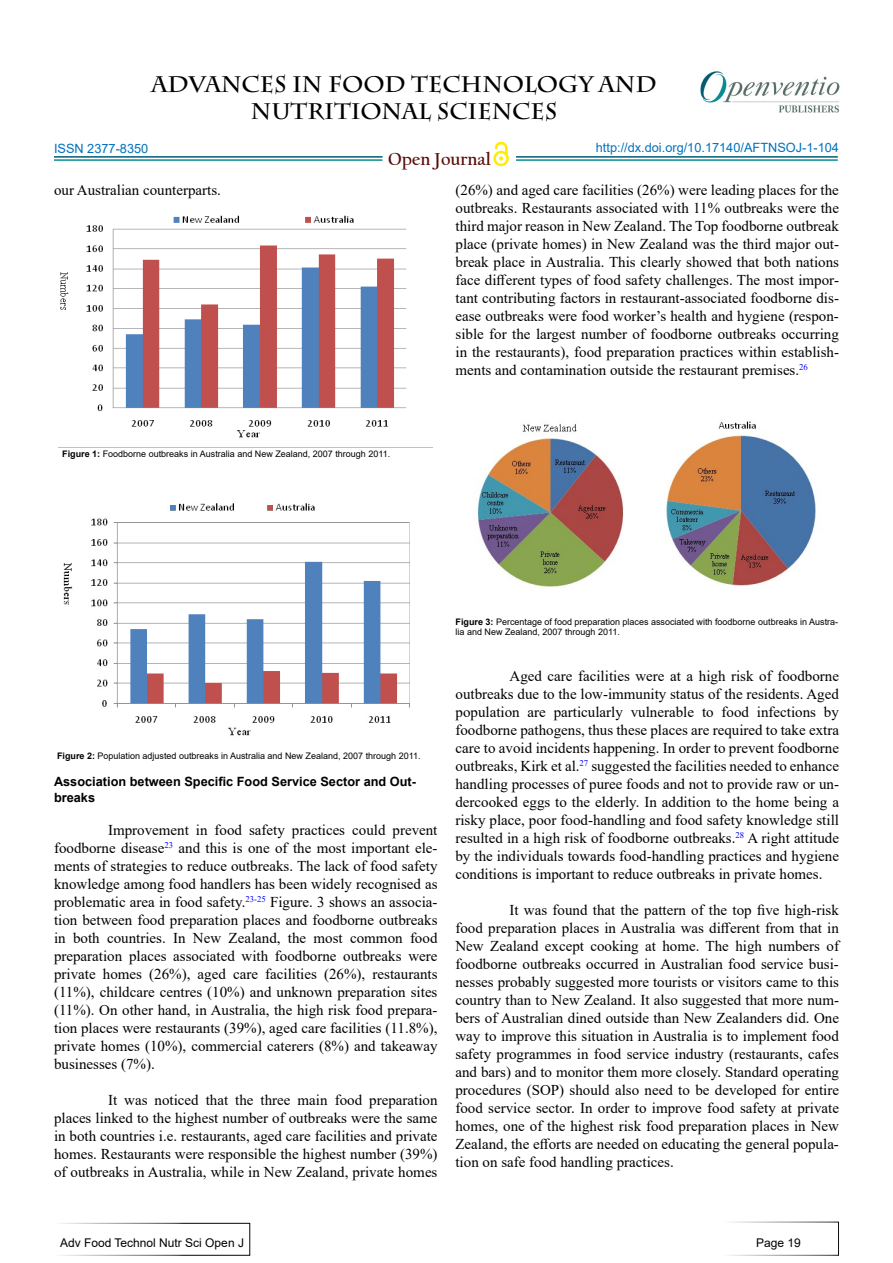
<style>
.page{position:relative;width:893px;height:1263px;background:#fff}
.page>*{position:absolute;margin:0;border:0;box-sizing:border-box;transform-origin:0 0}
.t1{font:700 22.5px/27px "Charlemagne Std";color:#000;text-align:center}
.t2{font:700 18.15px "Californian FB";color:#580b05}
.t3{font:15px/18px "Times New Roman";color:#000101;text-align:justify}
.t4{font:700 12.75px/15.3px "Arial";color:#000101}
.t5{font:12.75px "Arial";color:#0072bc}
.t6{font:12.75px "Arial";color:#0071bc}
.t7{font:12px "Arial";color:#000}
.t8{font:9px/10.8px "Arial";color:#000}
.s1{font-weight:700}
</style>
<div class="page">
<hr style="left:54px;top:156px;width:328px;height:2px;background:#015d75">
<hr style="left:54px;top:159px;width:328px;height:2px;background:#0a8b93">
<hr style="left:516px;top:156px;width:322px;height:2px;background:#015d75">
<hr style="left:516px;top:159px;width:322px;height:2px;background:#0a8b93">
<svg style="left:493px;top:151px;width:16px;height:15px"></svg>
<div style="left:496px;top:153px;width:10px;height:11px;background:#fff;border-radius:50%"></div>
<svg style="left:495px;top:141px;width:13px;height:20px"></svg>
<div style="left:54px;top:1223px;width:196px;height:33px;border:1px solid #fff"></div>
<div style="left:723px;top:1222px;width:116px;height:34px;border:1px solid #fff"></div>
<img style="left:700px;top:71px;width:140px;height:42px">
<img style="left:60px;top:215px;width:347px;height:223px">
<img style="left:63px;top:503px;width:347px;height:233px">
<img style="left:477px;top:424px;width:147px;height:163px">
<img style="left:666px;top:421px;width:150px;height:165px">
<h1 class="t1" style="left:152px;top:71px;width:506px">ADVANCES IN FOOD TECHNOLOGY AND<br>NUTRITIONAL SCIENCES</h1>
<p class="t2" style="left:388px;top:148px;width:104px">Open Journal</p>
<p class="t5" style="left:596px;top:139px;width:245px">http://dx.doi.org/10.17140/AFTNSOJ-1-104</p>
<p class="t6" style="left:54px;top:139px;width:96px">ISSN 2377-8350</p>
<p class="t3" style="left:54px;top:180px;width:169px">our Australian counterparts.</p>
<p class="t3" style="left:455px;top:180px;width:385px">(26%) and aged care facilities (26%) were leading places for the outbreaks. Restaurants associated with 11% outbreaks were the third major reason in New Zealand. The Top foodborne outbreak place (private homes) in New Zealand was the third major out&shy;break place in Australia. This clearly showed that both nations face different types of food safety challenges. The most impor&shy;tant contributing factors in restaurant-associated foodborne dis&shy;ease outbreaks were food worker’s health and hygiene (respon&shy;sible for the largest number of foodborne outbreaks occurring in the restaurants), food preparation practices within establish&shy;ments and contamination outside the restaurant premises.<sup>26</sup></p>
<p class="t8" style="left:62px;top:449px;width:330px"><span class="s1">Figure 1:</span> Foodborne outbreaks in Australia and New Zealand, 2007 through 2011.</p>
<p class="t8" style="left:57px;top:750px;width:365px"><span class="s1">Figure 2:</span> Population adjusted outbreaks in Australia and New Zealand, 2007 through 2011.</p>
<p class="t4" style="left:54px;top:774px;width:364px">Association between Specific Food Service Sector and Out&shy;breaks</p>
<p class="t3" style="left:54px;top:820px;width:385px;text-indent:54px">Improvement in food safety practices could prevent foodborne disease<sup>23</sup> and this is one of the most important ele&shy;ments of strategies to reduce outbreaks. The lack of food safety knowledge among food handlers has been widely recognised as problematic area in food safety.<sup>23-25</sup> Figure. 3 shows an associa&shy;tion between food preparation places and foodborne outbreaks in both countries. In New Zealand, the most common food preparation places associated with foodborne outbreaks were private homes (26%), aged care facilities (26%), restaurants (11%), childcare centres (10%) and unknown preparation sites (11%). On other hand, in Australia, the high risk food prepara&shy;tion places were restaurants (39%), aged care facilities (11.8%), private homes (10%), commercial caterers (8%) and takeaway businesses (7%).</p>
<p class="t3" style="left:54px;top:1090px;width:385px;text-indent:54px">It was noticed that the three main food preparation places linked to the highest number of outbreaks were the same in both countries i.e. restaurants, aged care facilities and private homes. Restaurants were responsible the highest number (39%) of outbreaks in Australia, while in New Zealand, private homes</p>
<p class="t8" style="left:455px;top:616px;width:384px"><span class="s1">Figure 3:</span> Percentage of food preparation places associated with foodborne outbreaks in Austra&shy;lia and New Zealand, 2007 through 2011.</p>
<p class="t3" style="left:455px;top:666px;width:385px;text-indent:54px">Aged care facilities were at a high risk of foodborne outbreaks due to the low-immunity status of the residents. Aged population are particularly vulnerable to food infections by foodborne pathogens, thus these places are required to take extra care to avoid incidents happening. In order to prevent foodborne outbreaks, Kirk et al.<sup>27</sup> suggested the facilities needed to enhance handling processes of puree foods and not to provide raw or un&shy;dercooked eggs to the elderly. In addition to the home being a risky place, poor food-handling and food safety knowledge still resulted in a high risk of foodborne outbreaks.<sup>28</sup> A right attitude by the individuals towards food-handling practices and hygiene conditions is important to reduce outbreaks in private homes.</p>
<p class="t3" style="left:455px;top:900px;width:385px;text-indent:54px">It was found that the pattern of the top five high-risk food preparation places in Australia was different from that in New Zealand except cooking at home. The high numbers of foodborne outbreaks occurred in Australian food service busi&shy;nesses probably suggested more tourists or visitors came to this country than to New Zealand. It also suggested that more num&shy;bers of Australian dined outside than New Zealanders did. One way to improve this situation in Australia is to implement food safety programmes in food service industry (restaurants, cafes and bars) and to monitor them more closely. Standard operating procedures (SOP) should also need to be developed for entire food service sector. In order to improve food safety at private homes, one of the highest risk food preparation places in New Zealand, the efforts are needed on educating the general popula&shy;tion on safe food handling practices.</p>
<p class="t7" style="left:60px;top:1234px;width:185px">Adv Food Technol Nutr Sci Open J</p>
<p class="t7" style="left:756px;top:1234px;width:46px">Page 19</p>
</div>
